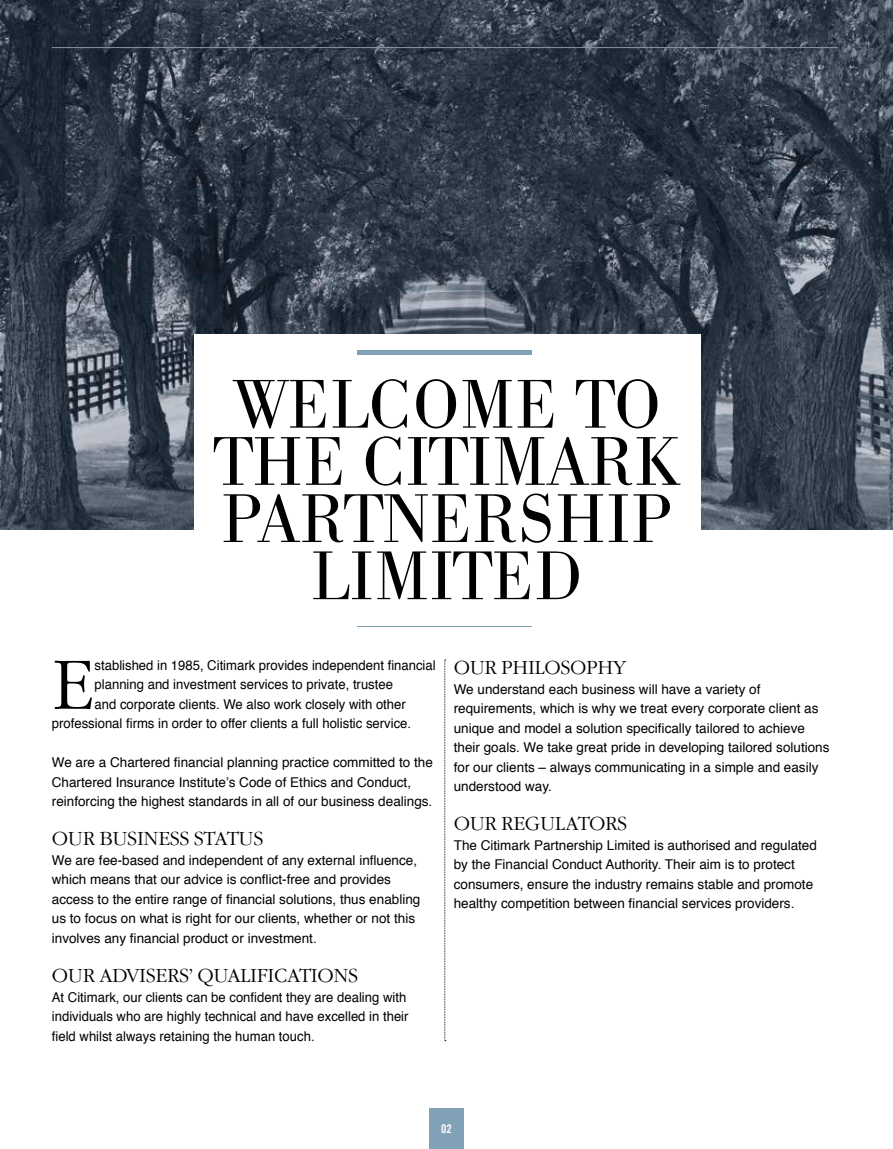
<style>
.page{position:relative;width:893px;height:1149px;background:#fff}
.page>*{position:absolute;margin:0;border:0;box-sizing:border-box;transform-origin:0 0}
.t1{font:300 71.7px "Garamond Itc T";color:#000}
.t2{font:300 67.5px/57.2px "Bodoni BE";letter-spacing:.02em;color:#000;text-align:center}
.t3{font:300 19.5px "Garamond Itc T";letter-spacing:-.02em;color:#000}
.t4{font:13.5px/19.5px "Helvetica";color:#000}
.t5{font:12px "Trade Gothic Bold Cond Twenty";color:#fff}
</style>
<div class="page">
<svg style="left:0;top:0;width:893px;height:529px;background:#37424f"></svg>
<div style="left:429px;top:1108px;width:34px;height:40px;background:#80a1b6"></div>
<hr style="left:52px;top:47px;width:786px;height:1px;background:#939598">
<div style="left:194px;top:334px;width:506px;height:302px;background:#fff"></div>
<svg style="left:444px;top:659px;width:2px;height:381px"></svg>
<hr style="left:357px;top:626px;width:175px;height:1px;background:#80a1b6">
<hr style="left:357px;top:350px;width:175px;height:4px;background:#80a1b6">
<h2 class="t2" style="left:213px;top:378px;width:469px">WELCOME TO<br>THE CITIMARK<br>PARTNERSHIP<br>LIMITED</h2>
<h1 class="t1" style="left:52px;top:643px;width:44px">E</h1>
<p class="t4" style="left:95px;top:655px;width:343px">stablished in 1985, Citimark provides independent financial</p>
<p class="t4" style="left:95px;top:675px;width:300px">planning and investment services to private, trustee</p>
<p class="t4" style="left:95px;top:694px;width:313px">and corporate clients. We also work closely with other</p>
<p class="t4" style="left:52px;top:714px;width:361px">professional firms in order to offer clients a full holistic service.</p>
<p class="t4" style="left:52px;top:753px;width:382px">We are a Chartered financial planning practice committed to the<br>Chartered Insurance Institute’s Code of Ethics and Conduct, reinforcing the highest standards in all of our business dealings.</p>
<h3 class="t3" style="left:52px;top:827px;width:213px">OUR BUSINESS STATUS</h3>
<p class="t4" style="left:52px;top:850px;width:370px">We are fee-based and independent of any external influence, which means that our advice is conflict-free and provides access to the entire range of financial solutions, thus enabling us to focus on what is right for our clients, whether or not this involves any financial product or investment.</p>
<h3 class="t3" style="left:52px;top:963px;width:308px">OUR ADVISERS’ QUALIFICATIONS</h3>
<p class="t4" style="left:52px;top:987px;width:358px">At Citimark, our clients can be confident they are dealing with individuals who are highly technical and have excelled in their field whilst always retaining the human touch.</p>
<h3 class="t3" style="left:454px;top:656px;width:174px">OUR PHILOSOPHY</h3>
<p class="t4" style="left:454px;top:679px;width:377px">We understand each business will have a variety of requirements, which is why we treat every corporate client as unique and model a solution specifically tailored to achieve their goals. We take great pride in developing tailored solutions for our clients – always communicating in a simple and easily understood way.</p>
<h3 class="t3" style="left:454px;top:812px;width:175px">OUR REGULATORS</h3>
<p class="t4" style="left:454px;top:835px;width:365px">The Citimark Partnership Limited is authorised and regulated by the Financial Conduct Authority. Their aim is to protect consumers, ensure the industry remains stable and promote healthy competition between financial services providers.</p>
<p class="t5" style="left:441px;top:1121px;width:12px">02</p>
</div>
